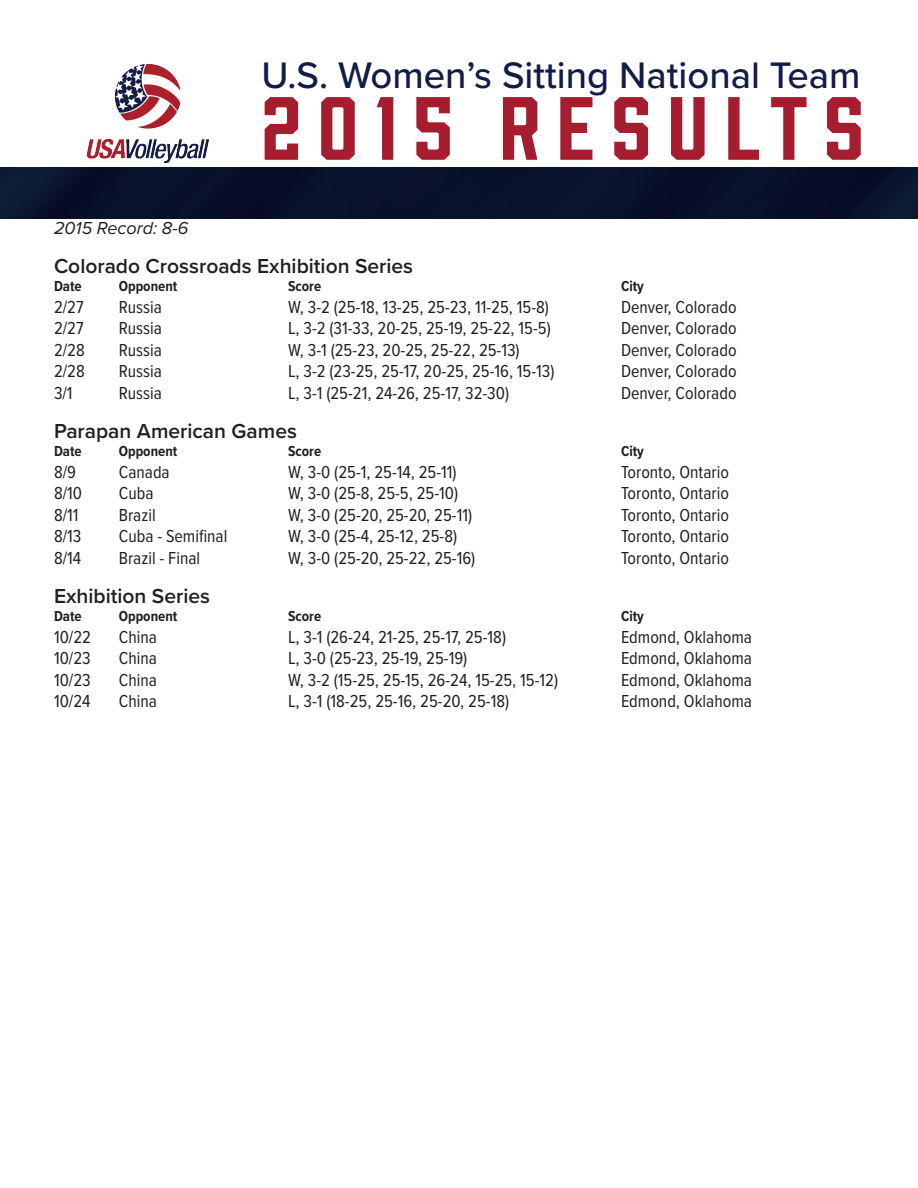
<style>
.page{position:relative;width:918px;height:1188px;background:#fff}
.page>*{position:absolute;margin:0;border:0;box-sizing:border-box;transform-origin:0 0}
.t1{font:82.5px "Prohibition";letter-spacing:.18em;color:#a51d2e;scale:1.07 1}
.t2{font:500 38.25px "Proxima Nova";color:#121d47}
.t3{font:600 21px "Proxima Nova";color:#231f20}
.t4{font:18px "Proxima Nova Cond";color:#231f20}
.t5{font:italic 18px "Proxima Nova";color:#231f20}
.t6{font:700 15px "Proxima Nova Cond";color:#231f20}
</style>
<div class="page">
<img style="left:86px;top:64px;width:123px;height:100px">
<div style="left:0;top:168px;width:918px;height:50px;background:#09112b"></div>
<p class="t2" style="left:261px;top:47px;width:601px">U.S. Women’s Sitting National Team</p>
<p class="t1" style="left:261px;top:71px;width:565px">2015 RESULTS</p>
<p class="t5" style="left:54px;top:215px;width:136px">2015 Record: 8-6</p>
<p class="t3" style="left:54px;top:250px;width:361px">Colorado Crossroads Exhibition Series</p>
<p class="t6" style="left:54px;top:275px;width:29px">Date</p>
<p class="t6" style="left:119px;top:275px;width:60px">Opponent</p>
<p class="t6" style="left:288px;top:275px;width:35px">Score</p>
<p class="t6" style="left:621px;top:275px;width:24px">City</p>
<p class="t4" style="left:54px;top:293px;width:31px">2/27</p>
<p class="t4" style="left:119px;top:293px;width:45px">Russia</p>
<p class="t4" style="left:288px;top:293px;width:263px">W, 3-2 (25-18, 13-25, 25-23, 11-25, 15-8)</p>
<p class="t4" style="left:621px;top:293px;width:117px">Denver, Colorado</p>
<p class="t4" style="left:54px;top:315px;width:31px">2/27</p>
<p class="t4" style="left:119px;top:315px;width:45px">Russia</p>
<p class="t4" style="left:288px;top:315px;width:264px">L, 3-2 (31-33, 20-25, 25-19, 25-22, 15-5)</p>
<p class="t4" style="left:621px;top:315px;width:117px">Denver, Colorado</p>
<p class="t4" style="left:54px;top:337px;width:32px">2/28</p>
<p class="t4" style="left:119px;top:337px;width:45px">Russia</p>
<p class="t4" style="left:288px;top:337px;width:233px">W, 3-1 (25-23, 20-25, 25-22, 25-13)</p>
<p class="t4" style="left:621px;top:337px;width:117px">Denver, Colorado</p>
<p class="t4" style="left:54px;top:358px;width:32px">2/28</p>
<p class="t4" style="left:119px;top:358px;width:45px">Russia</p>
<p class="t4" style="left:288px;top:358px;width:268px">L, 3-2 (23-25, 25-17, 20-25, 25-16, 15-13)</p>
<p class="t4" style="left:621px;top:358px;width:117px">Denver, Colorado</p>
<p class="t4" style="left:54px;top:380px;width:20px">3/1</p>
<p class="t4" style="left:119px;top:380px;width:45px">Russia</p>
<p class="t4" style="left:288px;top:380px;width:223px">L, 3-1 (25-21, 24-26, 25-17, 32-30)</p>
<p class="t4" style="left:621px;top:380px;width:117px">Denver, Colorado</p>
<p class="t3" style="left:54px;top:415px;width:244px">Parapan American Games</p>
<p class="t6" style="left:54px;top:440px;width:29px">Date</p>
<p class="t6" style="left:119px;top:440px;width:60px">Opponent</p>
<p class="t6" style="left:288px;top:440px;width:35px">Score</p>
<p class="t6" style="left:621px;top:440px;width:24px">City</p>
<p class="t4" style="left:54px;top:458px;width:24px">8/9</p>
<p class="t4" style="left:119px;top:458px;width:52px">Canada</p>
<p class="t4" style="left:288px;top:458px;width:170px">W, 3-0 (25-1, 25-14, 25-11)</p>
<p class="t4" style="left:621px;top:458px;width:109px">Toronto, Ontario</p>
<p class="t4" style="left:54px;top:480px;width:30px">8/10</p>
<p class="t4" style="left:119px;top:480px;width:36px">Cuba</p>
<p class="t4" style="left:288px;top:480px;width:172px">W, 3-0 (25-8, 25-5, 25-10)</p>
<p class="t4" style="left:621px;top:480px;width:109px">Toronto, Ontario</p>
<p class="t4" style="left:54px;top:502px;width:26px">8/11</p>
<p class="t4" style="left:119px;top:502px;width:38px">Brazil</p>
<p class="t4" style="left:288px;top:502px;width:186px">W, 3-0 (25-20, 25-20, 25-11)</p>
<p class="t4" style="left:621px;top:502px;width:109px">Toronto, Ontario</p>
<p class="t4" style="left:54px;top:523px;width:29px">8/13</p>
<p class="t4" style="left:119px;top:523px;width:110px">Cuba - Semifinal</p>
<p class="t4" style="left:288px;top:523px;width:171px">W, 3-0 (25-4, 25-12, 25-8)</p>
<p class="t4" style="left:621px;top:523px;width:109px">Toronto, Ontario</p>
<p class="t4" style="left:54px;top:545px;width:29px">8/14</p>
<p class="t4" style="left:119px;top:545px;width:83px">Brazil - Final</p>
<p class="t4" style="left:288px;top:545px;width:189px">W, 3-0 (25-20, 25-22, 25-16)</p>
<p class="t4" style="left:621px;top:545px;width:109px">Toronto, Ontario</p>
<p class="t3" style="left:54px;top:580px;width:158px">Exhibition Series</p>
<p class="t6" style="left:54px;top:605px;width:29px">Date</p>
<p class="t6" style="left:119px;top:605px;width:60px">Opponent</p>
<p class="t6" style="left:288px;top:605px;width:35px">Score</p>
<p class="t6" style="left:621px;top:605px;width:24px">City</p>
<p class="t4" style="left:54px;top:623px;width:38px">10/22</p>
<p class="t4" style="left:119px;top:623px;width:40px">China</p>
<p class="t4" style="left:288px;top:623px;width:220px">L, 3-1 (26-24, 21-25, 25-17, 25-18)</p>
<p class="t4" style="left:621px;top:623px;width:132px">Edmond, Oklahoma</p>
<p class="t4" style="left:54px;top:645px;width:38px">10/23</p>
<p class="t4" style="left:119px;top:645px;width:40px">China</p>
<p class="t4" style="left:288px;top:645px;width:181px">L, 3-0 (25-23, 25-19, 25-19)</p>
<p class="t4" style="left:621px;top:645px;width:132px">Edmond, Oklahoma</p>
<p class="t4" style="left:54px;top:667px;width:38px">10/23</p>
<p class="t4" style="left:119px;top:667px;width:40px">China</p>
<p class="t4" style="left:288px;top:667px;width:272px">W, 3-2 (15-25, 25-15, 26-24, 15-25, 15-12)</p>
<p class="t4" style="left:621px;top:667px;width:132px">Edmond, Oklahoma</p>
<p class="t4" style="left:54px;top:688px;width:38px">10/24</p>
<p class="t4" style="left:119px;top:688px;width:40px">China</p>
<p class="t4" style="left:288px;top:688px;width:223px">L, 3-1 (18-25, 25-16, 25-20, 25-18)</p>
<p class="t4" style="left:621px;top:688px;width:132px">Edmond, Oklahoma</p>
</div>
